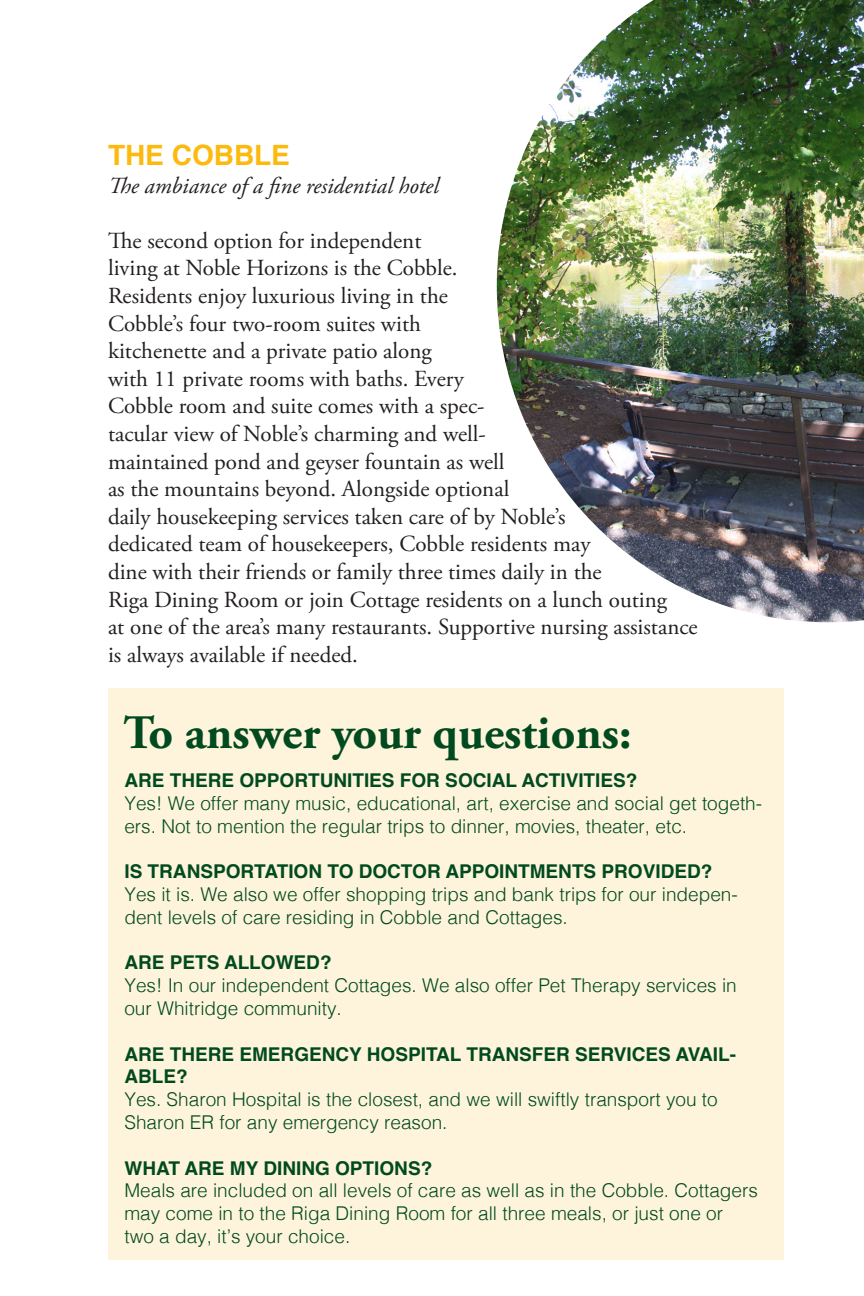
<style>
.page{position:relative;width:864px;height:1296px;background:#fff}
.page>*{position:absolute;margin:0;border:0;box-sizing:border-box;transform-origin:0 0}
.t1{font:700 48px "Adobe Garamond Pro";color:#014a1f}
.t2{font:700 28px "Helvetica";color:#fcba0e}
.t3{font:23px "Adobe Garamond Pro";color:#231f20}
.t4{font:italic 23px "Adobe Garamond Pro";color:#231f20}
.t5{font:300 19px/22.8px "Helvetica";color:#014a1f}
.t6{font:700 19px/22.8px "Helvetica";color:#014a1f}
</style>
<div class="page">
<img style="left:497px;top:0;width:367px;height:622px">
<div style="left:108px;top:689px;width:676px;height:571px;background:#fef4db"></div>
<p class="t2" style="left:108px;top:133px;width:183px">THE COBBLE</p>
<p class="t4" style="left:108px;top:172px;width:332px">The ambiance of a fine residential hotel</p>
<p class="t3" style="left:108px;top:227px;width:315px">The second option for independent</p>
<p class="t3" style="left:108px;top:254px;width:351px">living at Noble Horizons is the Cobble.</p>
<p class="t3" style="left:108px;top:282px;width:341px">Residents enjoy luxurious living in the</p>
<p class="t3" style="left:108px;top:310px;width:314px">Cobble’s four two-room suites with</p>
<p class="t3" style="left:108px;top:337px;width:325px">kitchenette and a private patio along</p>
<p class="t3" style="left:108px;top:365px;width:357px">with 11 private rooms with baths. Every</p>
<p class="t3" style="left:108px;top:392px;width:378px">Cobble room and suite comes with a spec-</p>
<p class="t3" style="left:108px;top:420px;width:379px">tacular view of Noble’s charming and well-</p>
<p class="t3" style="left:108px;top:448px;width:398px">maintained pond and geyser fountain as well</p>
<p class="t3" style="left:108px;top:475px;width:403px">as the mountains beyond. Alongside optional</p>
<p class="t3" style="left:108px;top:503px;width:459px">daily housekeeping services taken care of by Noble’s</p>
<p class="t3" style="left:108px;top:530px;width:484px">dedicated team of housekeepers, Cobble residents may</p>
<p class="t3" style="left:108px;top:558px;width:495px">dine with their friends or family three times daily in the</p>
<p class="t3" style="left:108px;top:586px;width:561px">Riga Dining Room or join Cottage residents on a lunch outing</p>
<p class="t3" style="left:108px;top:613px;width:591px">at one of the area’s many restaurants. Supportive nursing assistance</p>
<p class="t3" style="left:108px;top:641px;width:251px">is always available if needed.</p>
<p class="t1" style="left:123px;top:705px;width:510px">To answer your questions:</p>
<p class="t6" style="left:124px;top:769px;width:515px">ARE THERE OPPORTUNITIES FOR SOCIAL ACTIVITIES?</p>
<p class="t5" style="left:124px;top:790px;width:639px">Yes! We offer many music, educational, art, exercise and social get togeth&shy;ers. Not to mention the regular trips to dinner, movies, theater, etc.</p>
<p class="t6" style="left:124px;top:860px;width:590px">IS TRANSPORTATION TO DOCTOR APPOINTMENTS PROVIDED?</p>
<p class="t5" style="left:124px;top:882px;width:615px">Yes it is. We also we offer shopping trips and bank trips for our indepen&shy;dent levels of care residing in Cobble and Cottages.</p>
<p class="t6" style="left:124px;top:952px;width:209px">ARE PETS ALLOWED?</p>
<p class="t5" style="left:124px;top:973px;width:614px">Yes! In our independent Cottages. We also offer Pet Therapy services in</p>
<p class="t5" style="left:124px;top:996px;width:219px">our Whitridge community.</p>
<p class="t6" style="left:124px;top:1043px;width:613px">ARE THERE EMERGENCY HOSPITAL TRANSFER SERVICES AVAIL-<br>ABLE?</p>
<p class="t5" style="left:124px;top:1087px;width:595px">Yes. Sharon Hospital is the closest, and we will swiftly transport you to</p>
<p class="t5" style="left:124px;top:1110px;width:325px">Sharon ER for any emergency reason.</p>
<p class="t6" style="left:124px;top:1157px;width:309px">WHAT ARE MY DINING OPTIONS?</p>
<p class="t5" style="left:124px;top:1178px;width:635px">Meals are included on all levels of care as well as in the Cobble. Cottagers</p>
<p class="t5" style="left:124px;top:1201px;width:600px">may come in to the Riga Dining Room for all three meals, or just one or</p>
<p class="t5" style="left:124px;top:1224px;width:227px">two a day, it’s your choice.</p>
</div>
